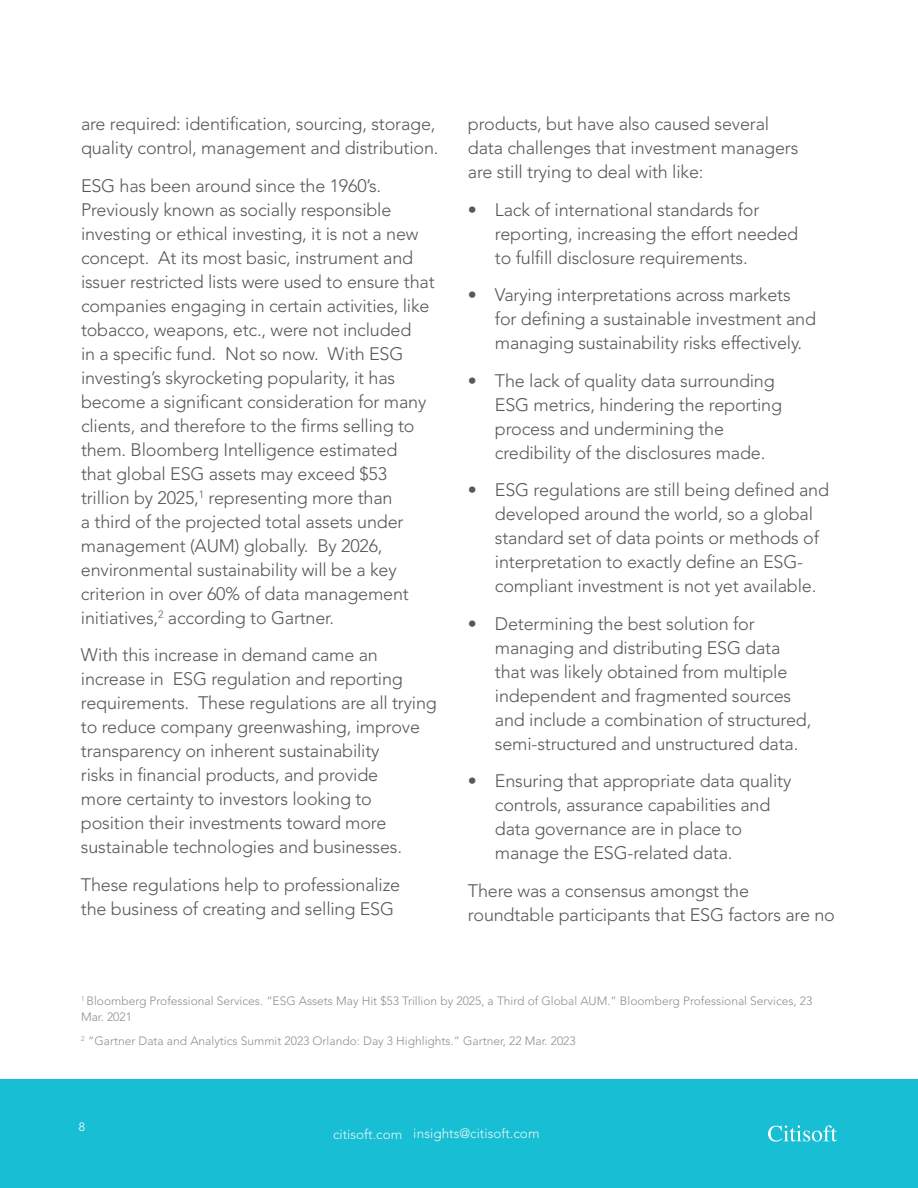
<style>
.page{position:relative;width:918px;height:1188px;background:#fff}
.page>*{position:absolute;margin:0;border:0;box-sizing:border-box;transform-origin:0 0}
.t1{font:300 18px/24px "Avenir LT Std";letter-spacing:-.01em;color:#57585a}
.t2{font:300 13.5px "Avenir LT Std";color:#fff}
.t3{font:300 12px/16.5px "Avenir LT Std";color:#8d918f}
.t4{font:300 12px "Avenir LT Std";color:#fff}
</style>
<div class="page">
<div style="left:0;top:1079px;width:918px;height:109px;background:#18bfd4"></div>
<svg style="left:768px;top:1125px;width:69px;height:17px"></svg>
<p class="t1" style="left:81px;top:113px;width:359px">are required: identification, sourcing, storage, quality control, management and distribution.</p>
<p class="t1" style="left:81px;top:175px;width:355px">ESG has been around since the 1960’s.<br>Previously known as socially responsible investing or ethical investing, it is not a new concept. At its most basic, instrument and issuer restricted lists were used to ensure that companies engaging in certain activities, like tobacco, weapons, etc., were not included<br>in a specific fund. Not so now. With ESG investing’s skyrocketing popularity, it has become a significant consideration for many clients, and therefore to the firms selling to them. Bloomberg Intelligence estimated<br>that global ESG assets may exceed $53 trillion by 2025,<sup>1</sup> representing more than<br>a third of the projected total assets under management (AUM) globally. By 2026, environmental sustainability will be a key criterion in over 60% of data management initiatives,<sup>2</sup> according to Gartner.</p>
<p class="t1" style="left:81px;top:644px;width:357px">With this increase in demand came an increase in ESG regulation and reporting requirements. These regulations are all trying to reduce company greenwashing, improve transparency on inherent sustainability<br>risks in financial products, and provide<br>more certainty to investors looking to position their investments toward more sustainable technologies and businesses.</p>
<p class="t1" style="left:81px;top:874px;width:321px">These regulations help to professionalize the business of creating and selling ESG</p>
<p class="t1" style="left:468px;top:113px;width:332px">products, but have also caused several data challenges that investment managers are still trying to deal with like:</p>
<p class="t1" style="left:495px;top:199px;width:305px;text-indent:-27px">• Lack of international standards for reporting, increasing the effort needed to fulfill disclosure requirements.</p>
<p class="t1" style="left:495px;top:284px;width:323px;text-indent:-27px">• Varying interpretations across markets for defining a sustainable investment and managing sustainability risks effectively.</p>
<p class="t1" style="left:495px;top:370px;width:289px;text-indent:-27px">• The lack of quality data surrounding ESG metrics, hindering the reporting process and undermining the credibility of the disclosures made.</p>
<p class="t1" style="left:495px;top:479px;width:336px;text-indent:-27px">• ESG regulations are still being defined and developed around the world, so a global standard set of data points or methods of interpretation to exactly define an ESG&shy;compliant investment is not yet available.</p>
<p class="t1" style="left:495px;top:613px;width:318px;text-indent:-27px">• Determining the best solution for managing and distributing ESG data that was likely obtained from multiple independent and fragmented sources and include a combination of structured, semi-structured and unstructured data.</p>
<p class="t1" style="left:495px;top:770px;width:298px;text-indent:-27px">• Ensuring that appropriate data quality controls, assurance capabilities and data governance are in place to manage the ESG-related data.</p>
<p class="t1" style="left:468px;top:880px;width:368px">There was a consensus amongst the roundtable participants that ESG factors are no</p>
<p class="t3" style="left:81px;top:993px;width:733px"><sup>1</sup> Bloomberg Professional Services. “ESG Assets May Hit $53 Trillion by 2025, a Third of Global AUM.” Bloomberg Professional Services, 23<br>Mar. 2021</p>
<p class="t3" style="left:81px;top:1033px;width:496px"><sup>2</sup> “Gartner Data and Analytics Summit 2023 Orlando: Day 3 Highlights.” Gartner, 22 Mar. 2023</p>
<p class="t4" style="left:79px;top:1121px;width:8px">8</p>
<p class="t2" style="left:333px;top:1126px;width:208px">citisoft.com insights@citisoft.com</p>
</div>
